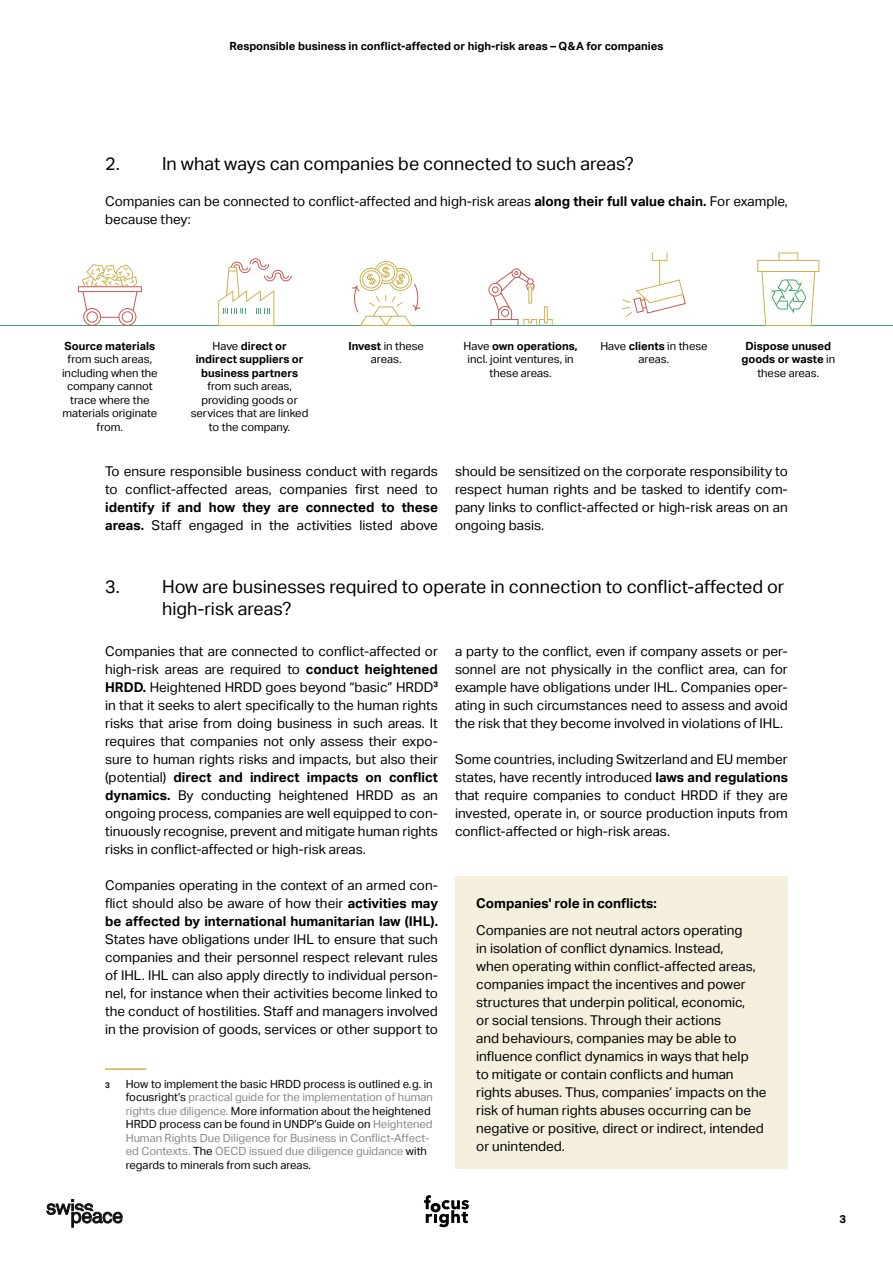
<style>
.page{position:relative;width:893px;height:1263px;background:#fff}
.page>*{position:absolute;margin:0;border:0;box-sizing:border-box;transform-origin:0 0}
.t1{font:18px/22.5px "Aktiv Grotesk";color:#000}
.t2{font:13.5px/18px "Aktiv Grotesk";color:#000;text-align:justify}
.t3{font:700 13.5px/18px "Aktiv Grotesk";color:#000}
.t4{font:11.25px/13.5px "Aktiv Grotesk";color:#000;text-align:center}
.t5{font:700 11.25px/13.5px "Aktiv Grotesk";color:#000;text-align:center}
.t6{font:700 8.25px "Aktiv Grotesk";color:#1a171c}
.s1{font-weight:700}
.s2{font-weight:400}
.s3{color:#87888a}
</style>
<div class="page">
<div style="left:455px;top:876px;width:333px;height:293px;background:#f5efdd"></div>
<hr style="left:105px;top:1068px;width:41px;height:2px;background:#d0af4d">
<hr style="left:0;top:325px;width:893px;height:1px;background:#44a772">
<svg style="left:757px;top:252px;width:62px;height:74px"></svg>
<svg style="left:218px;top:258px;width:74px;height:68px"></svg>
<svg style="left:78px;top:264px;width:64px;height:62px"></svg>
<svg style="left:352px;top:261px;width:69px;height:65px"></svg>
<svg style="left:488px;top:268px;width:65px;height:57px"></svg>
<svg style="left:622px;top:252px;width:64px;height:65px"></svg>
<svg style="left:424px;top:1195px;width:45px;height:32px"></svg>
<svg style="left:47px;top:1199px;width:75px;height:28px"></svg>
<p class="t5" style="left:230px;top:39px;width:435px">Responsible business in conflict-affected or high-risk areas – Q&amp;A for companies</p>
<h1 class="t1" style="left:105px;top:152px;width:530px">2. In what ways can companies be connected to such areas?</h1>
<p class="t2" style="left:105px;top:192px;width:684px">Companies can be connected to conflict-affected and high-risk areas <span class="s1">along their full value chain.</span> For example, because they:</p>
<p class="t5" style="left:65px;top:339px;width:92px">Source materials</p>
<p class="t4" style="left:62px;top:353px;width:97px">from such areas, including when the company cannot trace where the materials originate from.</p>
<p class="t5" style="left:196px;top:339px;width:109px"><span class="s2">Have</span> direct or indirect suppliers or business partners</p>
<p class="t4" style="left:191px;top:380px;width:119px">from such areas, providing goods or services that are linked to the company.</p>
<p class="t2" style="left:105px;top:462px;width:334px">To ensure responsible business conduct with regards to conflict-affected areas, companies first need to</p>
<p class="t3" style="left:105px;top:498px;width:334px">identify if and how they are connected to these areas. <span class="s2">Staff engaged in the activities listed above</span></p>
<p class="t4" style="left:348px;top:339px;width:77px"><span class="s1">Invest</span> in these areas.</p>
<p class="t4" style="left:464px;top:339px;width:115px">Have <span class="s1">own operations, </span>incl. joint ventures, in these areas.</p>
<p class="t4" style="left:600px;top:339px;width:109px">Have <span class="s1">clients</span> in these areas.</p>
<p class="t5" style="left:741px;top:339px;width:95px">Dispose unused goods or waste <span class="s2">in these areas.</span></p>
<p class="t2" style="left:455px;top:462px;width:334px">should be sensitized on the corporate responsibility to respect human rights and be tasked to identify com&shy;pany links to conflict-affected or high-risk areas on an ongoing basis.</p>
<h1 class="t1" style="left:162px;top:575px;width:624px;text-indent:-57px">3. How are businesses required to operate in connection to conflict-affected or high-risk areas?</h1>
<p class="t2" style="left:105px;top:642px;width:334px">Companies that are connected to conflict-affected or high-risk areas are required to <span class="s1">conduct heightened HRDD.</span> Heightened HRDD goes beyond “basic” HRDD<sup>3 </sup>in that it seeks to alert specifically to the human rights risks that arise from doing business in such areas. It requires that companies not only assess their expo&shy;sure to human rights risks and impacts, but also their (potential) <span class="s1">direct and indirect impacts on conflict dynamics.</span> By conducting heightened HRDD as an ongoing process, companies are well equipped to con&shy;tinuously recognise, prevent and mitigate human rights risks in conflict-affected or high-risk areas.</p>
<p class="t2" style="left:105px;top:876px;width:334px">Companies operating in the context of an armed con&shy;flict should also be aware of how their <span class="s1">activities may be affected by international humanitarian law (IHL).</span></p>
<p class="t2" style="left:105px;top:930px;width:334px">States have obligations under IHL to ensure that such companies and their personnel respect relevant rules of IHL. IHL can also apply directly to individual person&shy;nel, for instance when their activities become linked to the conduct of hostilities. Staff and managers involved in the provision of goods, services or other support to</p>
<p class="t6" style="left:105px;top:1080px;width:6px">3</p>
<p class="t4" style="left:126px;top:1077px;width:309px;text-align:left">How to implement the basic HRDD process is outlined e.g. in focusright’s <span class="s3">practical guide for the implementation of human rights due diligence.</span> More information about the heightened HRDD process can be found in UNDP’s Guide on <span class="s3">Heightened Human Rights Due Diligence for Business in Conflict-Affect&shy;ed Contexts.</span> The <span class="s3">OECD issued due diligence guidance</span> with regards to minerals from such areas.</p>
<p class="t2" style="left:455px;top:642px;width:334px">a party to the conflict, even if company assets or per&shy;sonnel are not physically in the conflict area, can for example have obligations under IHL. Companies oper&shy;ating in such circumstances need to assess and avoid the risk that they become involved in violations of IHL.</p>
<p class="t2" style="left:455px;top:750px;width:334px">Some countries, including Switzerland and EU member states, have recently introduced <span class="s1">laws and regulations </span>that require companies to conduct HRDD if they are invested, operate in, or source production inputs from conflict-affected or high-risk areas.</p>
<p class="t3" style="left:476px;top:894px;width:182px">Companies' role in conflicts:</p>
<p class="t2" style="left:476px;top:921px;width:292px;text-align:left">Companies are not neutral actors operating<br>in isolation of conflict dynamics. Instead,<br>when operating within conflict-affected areas, companies impact the incentives and power structures that underpin political, economic,<br>or social tensions. Through their actions<br>and behaviours, companies may be able to influence conflict dynamics in ways that help<br>to mitigate or contain conflicts and human rights abuses. Thus, companies’ impacts on the risk of human rights abuses occurring can be negative or positive, direct or indirect, intended or unintended.</p>
<p class="t5" style="left:839px;top:1212px;width:8px">3</p>
</div>
